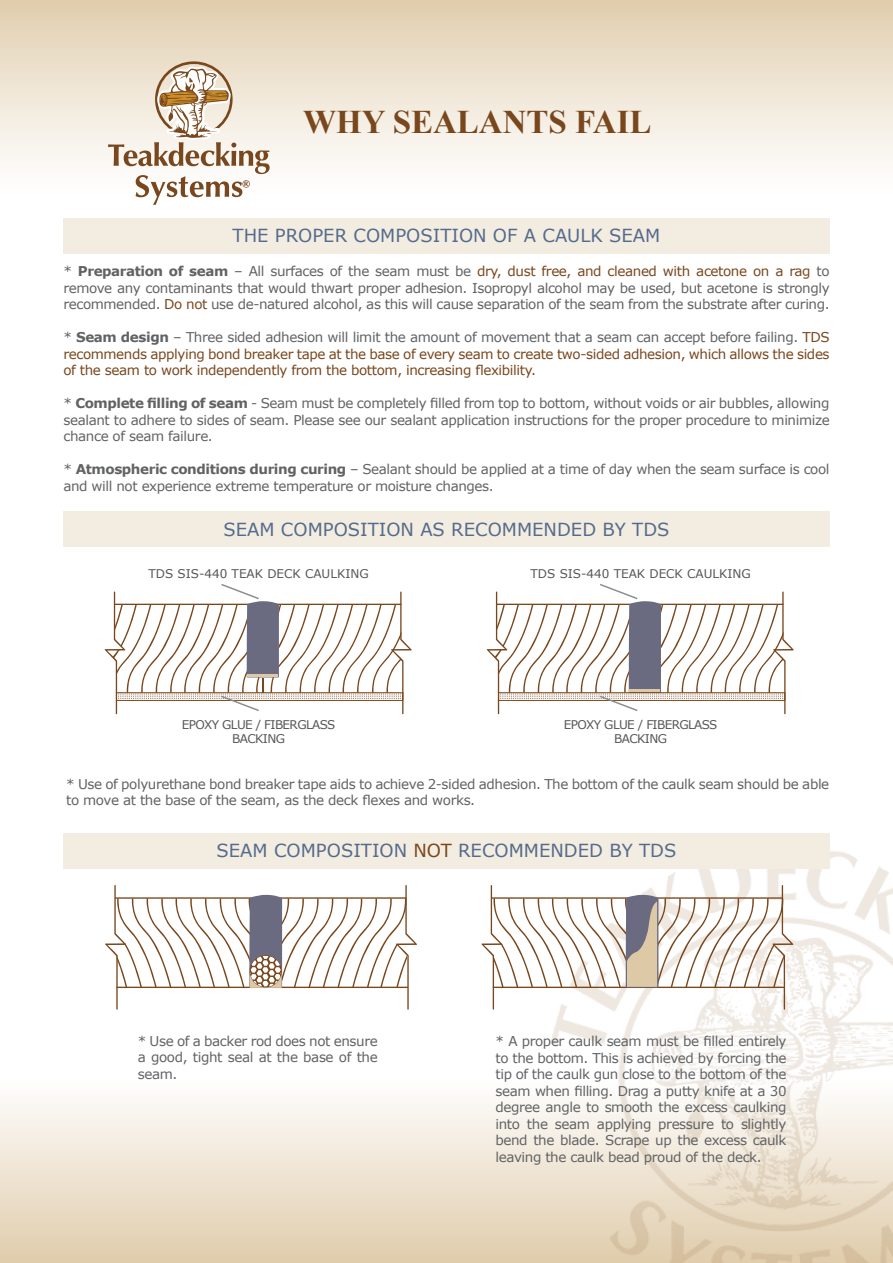
<style>
.page{position:relative;width:893px;height:1263px;background:#fff}
.page>*{position:absolute;margin:0;border:0;box-sizing:border-box;transform-origin:0 0}
.t1{font:700 33px "Times New Roman";color:#79471d}
.t2{font:18px "Verdana";color:#546b8b}
.t3{font:13.5px/16.5px "Verdana";letter-spacing:-.03em;color:#616264;text-align:justify}
.t4{font:13.5px/16.5px "Verdana";letter-spacing:-.03em;color:#79471d;text-align:justify}
.t5{font:12px/14.4px "Verdana";letter-spacing:-.05em;color:#565659;text-align:center}
.t6{font:12px "Verdana";color:#565659}
.s1{font-weight:700}
.s2{color:#79471d}
.s3{color:#616264}
.s4{font-weight:700;color:#616264}
</style>
<div class="page">
<div style="left:0;top:1080px;width:893px;height:183px;background:linear-gradient(to bottom,#fefefe,#e0ccac)"></div>
<div style="left:0;top:0;width:893px;height:197px;background:linear-gradient(to bottom,#e1ceaf,#fff)"></div>
<img style="left:551px;top:851px;width:342px;height:412px">
<div style="left:63px;top:511px;width:767px;height:36px;background:#f3ece1"></div>
<div style="left:63px;top:219px;width:767px;height:35px;background:#f3ece1"></div>
<div style="left:63px;top:833px;width:767px;height:36px;background:#f3ece1"></div>
<svg style="left:105px;top:584px;width:307px;height:130px"></svg>
<svg style="left:487px;top:584px;width:307px;height:130px"></svg>
<svg style="left:105px;top:885px;width:312px;height:125px"></svg>
<svg style="left:481px;top:885px;width:312px;height:125px"></svg>
<svg style="left:108px;top:61px;width:162px;height:144px"></svg>
<h1 class="t1" style="left:303px;top:99px;width:350px">WHY SEALANTS FAIL</h1>
<h2 class="t2" style="left:233px;top:223px;width:429px">THE PROPER COMPOSITION OF A CAULK SEAM</h2>
<p class="t3" style="left:63px;top:263px;width:768px">* <span class="s1">Preparation of seam</span> – All surfaces of the seam must be <span class="s2">dry, dust free, and cleaned with acetone on a rag</span> to remove any contaminants that would thwart proper adhesion. Isopropyl alcohol may be used, but acetone is strongly recommended. <span class="s2">Do not</span> use de-natured alcohol, as this will cause separation of the seam from the substrate after curing.</p>
<p class="t4" style="left:63px;top:329px;width:768px"><span class="s3">*</span> <span class="s4">Seam design</span> <span class="s3">– Three sided adhesion will limit the amount of movement that a seam can accept before failing.</span> TDS recommends applying bond breaker tape at the base of every seam to create two-sided adhesion, which allows the sides of the seam to work independently from the bottom, increasing flexibility.</p>
<p class="t3" style="left:63px;top:395px;width:768px">* <span class="s1">Complete filling of seam</span> - Seam must be completely filled from top to bottom, without voids or air bubbles, allowing sealant to adhere to sides of seam. Please see our sealant application instructions for the proper procedure to minimize chance of seam failure.</p>
<p class="t3" style="left:63px;top:461px;width:768px">* <span class="s1">Atmospheric conditions during curing</span> – Sealant should be applied at a time of day when the seam surface is cool and will not experience extreme temperature or moisture changes.</p>
<h2 class="t2" style="left:223px;top:517px;width:448px">SEAM COMPOSITION AS RECOMMENDED BY TDS</h2>
<p class="t6" style="left:149px;top:566px;width:222px">TDS SIS-440 TEAK DECK CAULKING</p>
<p class="t5" style="left:182px;top:717px;width:155px">EPOXY GLUE / FIBERGLASS<br>BACKING</p>
<p class="t6" style="left:531px;top:566px;width:222px">TDS SIS-440 TEAK DECK CAULKING</p>
<p class="t5" style="left:564px;top:717px;width:155px">EPOXY GLUE / FIBERGLASS<br>BACKING</p>
<p class="t3" style="left:66px;top:775px;width:765px">* Use of polyurethane bond breaker tape aids to achieve 2-sided adhesion. The bottom of the caulk seam should be able to move at the base of the seam, as the deck flexes and works.</p>
<h2 class="t2" style="left:217px;top:838px;width:461px">SEAM COMPOSITION <span class="s2">NOT</span> RECOMMENDED BY TDS</h2>
<p class="t3" style="left:138px;top:1032px;width:242px">* Use of a backer rod does not ensure a good, tight seal at the base of the seam.</p>
<p class="t3" style="left:495px;top:1033px;width:293px">* A proper caulk seam must be filled entirely to the bottom. This is achieved by forcing the tip of the caulk gun close to the bottom of the seam when filling. Drag a putty knife at a 30 degree angle to smooth the excess caulking into the seam applying pressure to slightly bend the blade. Scrape up the excess caulk leaving the caulk bead proud of the deck.</p>
</div>
